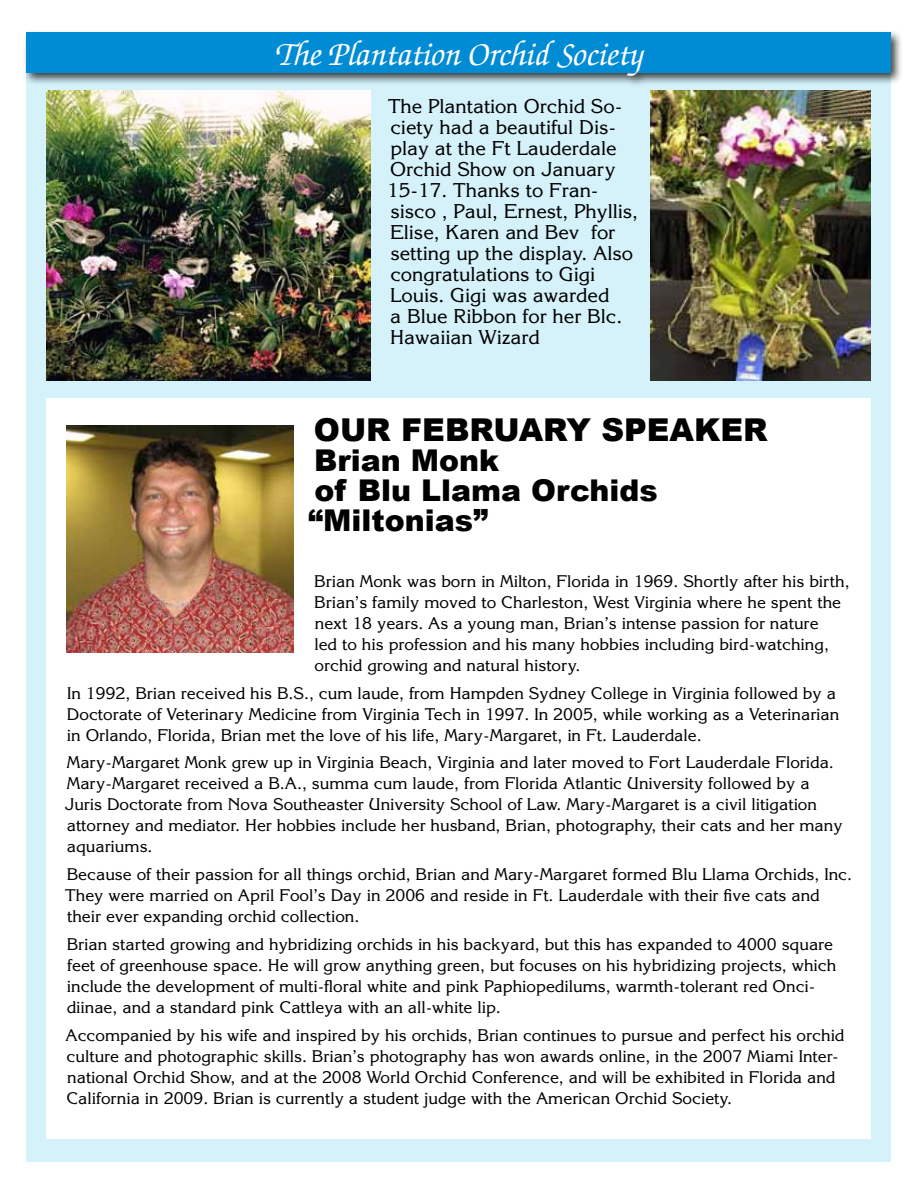
<style>
.page{position:relative;width:918px;height:1188px;background:#fff}
.page>*{position:absolute;margin:0;border:0;box-sizing:border-box;transform-origin:0 0}
.t1{font:italic 500 34.5px "Zapf Chancery";color:#fff}
.t2{font:900 31.5px "Arial";color:#000}
.t3{font:900 30px/30px "Arial";color:#000}
.t4{font:19.5px/21px "Korinna";color:#000}
.t5{font:16.5px/21px "Korinna";color:#000}
</style>
<div class="page">
<div style="left:26px;top:33px;width:864px;height:1128px;background:#d5f1fa"></div>
<div style="left:22px;top:29px;width:881px;height:59px;background:#000;opacity:.75"></div>
<div style="left:26px;top:33px;width:864px;height:40px;background:#008bd5"></div>
<div style="left:46px;top:399px;width:824px;height:740px;background:#fff"></div>
<img style="left:66px;top:426px;width:228px;height:227px">
<img style="left:46px;top:91px;width:324px;height:289px">
<img style="left:651px;top:91px;width:219px;height:289px">
<h1 class="t1" style="left:275px;top:36px;width:369px">The Plantation Orchid Society</h1>
<p class="t4" style="left:387px;top:96px;width:253px">The Plantation Orchid So&shy;ciety had a beautiful Dis&shy;play at the Ft Lauderdale<br>Orchid Show on January<br>15-17. Thanks to Fran&shy;sisco , Paul, Ernest, Phyllis,<br>Elise, Karen and Bev for setting up the display. Also congratulations to Gigi<br>Louis. Gigi was awarded<br>a Blue Ribbon for her Blc.<br>Hawaiian Wizard</p>
<h2 class="t2" style="left:314px;top:407px;width:455px">OUR FEBRUARY SPEAKER</h2>
<h3 class="t3" style="left:308px;top:445px;width:351px">Brian Monk<br>of Blu Llama Orchids “Miltonias”</h3>
<p class="t5" style="left:314px;top:570px;width:537px">Brian Monk was born in Milton, Florida in 1969. Shortly after his birth, Brian’s family moved to Charleston, West Virginia where he spent the next 18 years. As a young man, Brian’s intense passion for nature<br>led to his profession and his many hobbies including bird-watching, orchid growing and natural history.</p>
<p class="t5" style="left:67px;top:682px;width:774px">In 1992, Brian received his B.S., cum laude, from Hampden Sydney College in Virginia followed by a<br>Doctorate of Veterinary Medicine from Virginia Tech in 1997. In 2005, while working as a Veterinarian in Orlando, Florida, Brian met the love of his life, Mary-Margaret, in Ft. Lauderdale.</p>
<p class="t5" style="left:65px;top:752px;width:779px">Mary-Margaret Monk grew up in Virginia Beach, Virginia and later moved to Fort Lauderdale Florida.<br>Mary-Margaret received a B.A., summa cum laude, from Florida Atlantic University followed by a Juris Doctorate from Nova Southeaster University School of Law. Mary-Margaret is a civil litigation attorney and mediator. Her hobbies include her husband, Brian, photography, their cats and her many aquariums.</p>
<p class="t5" style="left:65px;top:864px;width:788px">Because of their passion for all things orchid, Brian and Mary-Margaret formed Blu Llama Orchids, Inc.<br>They were married on April Fool’s Day in 2006 and reside in Ft. Lauderdale with their five cats and their ever expanding orchid collection.</p>
<p class="t5" style="left:67px;top:933px;width:771px">Brian started growing and hybridizing orchids in his backyard, but this has expanded to 4000 square feet of greenhouse space. He will grow anything green, but focuses on his hybridizing projects, which include the development of multi-floral white and pink Paphiopedilums, warmth-tolerant red Onci&shy;diinae, and a standard pink Cattleya with an all-white lip.</p>
<p class="t5" style="left:66px;top:1024px;width:781px">Accompanied by his wife and inspired by his orchids, Brian continues to pursue and perfect his orchid culture and photographic skills. Brian’s photography has won awards online, in the 2007 Miami Inter&shy;national Orchid Show, and at the 2008 World Orchid Conference, and will be exhibited in Florida and California in 2009. Brian is currently a student judge with the American Orchid Society.</p>
</div>
